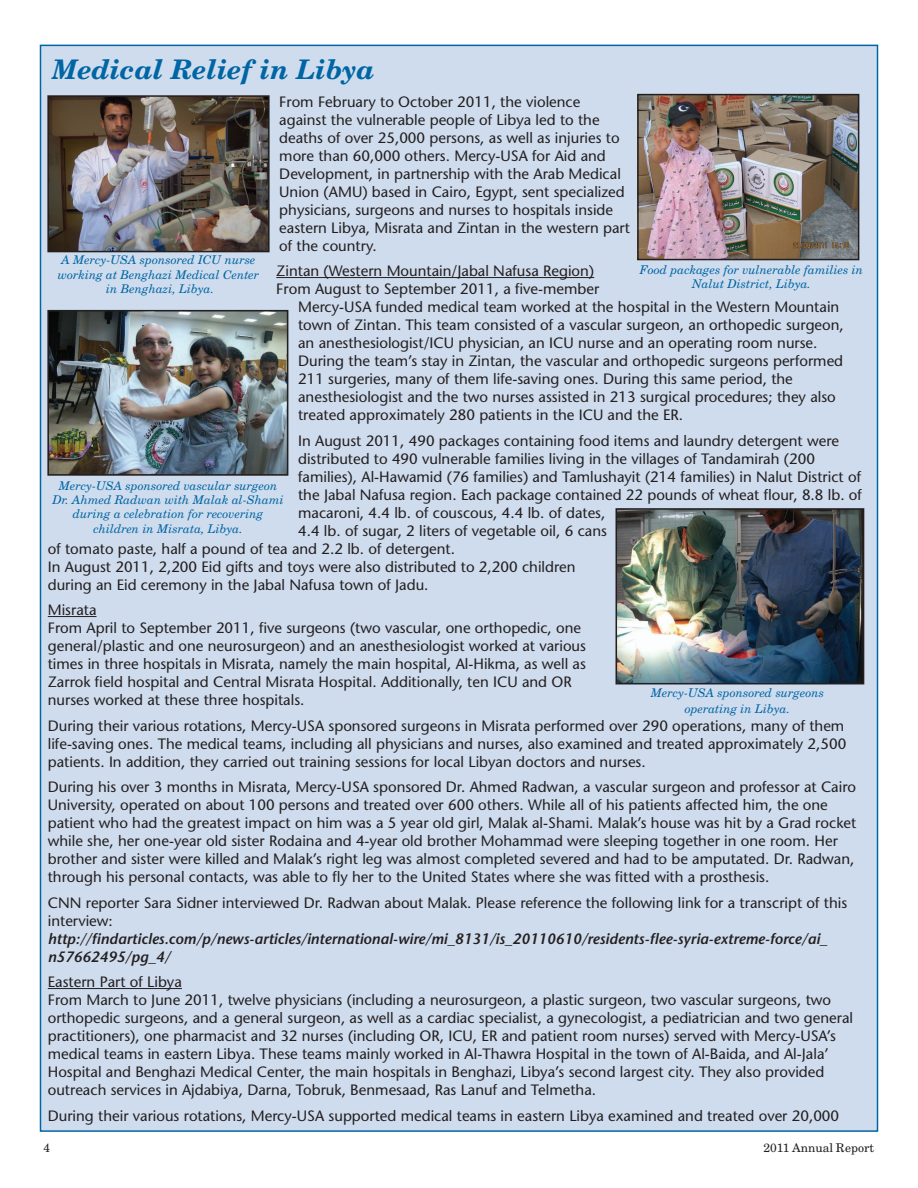
<style>
.page{position:relative;width:918px;height:1188px;background:#fff}
.page>*{position:absolute;margin:0;border:0;box-sizing:border-box;transform-origin:0 0}
.t1{font:italic 700 27px "New Century Schlbk";color:#0065a4}
.t2{font:15px/18px "Stone Sans";color:#231f20}
.t3{font:italic 600 15px/18px "Stone Sans";color:#231f20}
.t4{font:italic 12px/14.4px "New Century Schlbk";color:#0065a4;text-align:center}
.t5{font:12px "New Century Schlbk";color:#231f20}
</style>
<div class="page">
<div style="left:40px;top:45px;width:838px;height:1086px;background:#cfdced"></div>
<hr style="left:276px;top:277px;width:318px;height:1px;background:#231f20">
<hr style="left:48px;top:616px;width:49px;height:1px;background:#231f20">
<hr style="left:48px;top:988px;width:134px;height:1px;background:#231f20">
<img style="left:50px;top:313px;width:235px;height:160px">
<div style="left:47px;top:310px;width:241px;height:166px;border:2px solid #231f20"></div>
<img style="left:619px;top:511px;width:242px;height:170px">
<div style="left:616px;top:508px;width:248px;height:176px;border:2px solid #231f20"></div>
<img style="left:50px;top:98px;width:217px;height:151px">
<div style="left:47px;top:95px;width:223px;height:157px;border:2px solid #231f20"></div>
<img style="left:640px;top:97px;width:216px;height:160px">
<div style="left:637px;top:94px;width:222px;height:166px;border:2px solid #231f20"></div>
<h1 class="t1" style="left:52px;top:52px;width:324px">Medical Relief in Libya</h1>
<p class="t2" style="left:279px;top:92px;width:352px">From February to October 2011, the violence against the vulnerable people of Libya led to the deaths of over 25,000 persons, as well as injuries to more than 60,000 others. Mercy-USA for Aid and Development, in partnership with the Arab Medical Union (AMU) based in Cairo, Egypt, sent specialized physicians, surgeons and nurses to hospitals inside eastern Libya, Misrata and Zintan in the western part of the country.</p>
<p class="t2" style="left:276px;top:262px;width:319px">Zintan (Western Mountain/Jabal Nafusa Region)</p>
<p class="t2" style="left:276px;top:280px;width:324px">From August to September 2011, a five-member</p>
<p class="t2" style="left:298px;top:298px;width:543px">Mercy-USA funded medical team worked at the hospital in the Western Mountain</p>
<p class="t2" style="left:298px;top:316px;width:547px">town of Zintan. This team consisted of a vascular surgeon, an orthopedic surgeon,</p>
<p class="t2" style="left:298px;top:334px;width:521px">an anesthesiologist/ICU physician, an ICU nurse and an operating room nurse.</p>
<p class="t2" style="left:298px;top:352px;width:547px">During the team’s stay in Zintan, the vascular and orthopedic surgeons performed</p>
<p class="t2" style="left:298px;top:370px;width:496px">211 surgeries, many of them life-saving ones. During this same period, the</p>
<p class="t2" style="left:298px;top:388px;width:539px">anesthesiologist and the two nurses assisted in 213 surgical procedures; they also</p>
<p class="t2" style="left:298px;top:406px;width:386px">treated approximately 280 patients in the ICU and the ER.</p>
<p class="t2" style="left:298px;top:431px;width:543px">In August 2011, 490 packages containing food items and laundry detergent were</p>
<p class="t2" style="left:298px;top:449px;width:518px">distributed to 490 vulnerable families living in the villages of Tandamirah (200</p>
<p class="t2" style="left:298px;top:467px;width:564px">families), Al-Hawamid (76 families) and Tamlushayit (214 families) in Nalut District of</p>
<p class="t2" style="left:298px;top:485px;width:565px">the Jabal Nafusa region. Each package contained 22 pounds of wheat flour, 8.8 lb. of</p>
<p class="t2" style="left:298px;top:503px;width:309px">macaroni, 4.4 lb. of couscous, 4.4 lb. of dates,</p>
<p class="t2" style="left:298px;top:521px;width:310px">4.4 lb. of sugar, 2 liters of vegetable oil, 6 cans</p>
<p class="t2" style="left:48px;top:539px;width:409px">of tomato paste, half a pound of tea and 2.2 lb. of detergent.</p>
<p class="t2" style="left:48px;top:557px;width:529px">In August 2011, 2,200 Eid gifts and toys were also distributed to 2,200 children</p>
<p class="t2" style="left:48px;top:575px;width:382px">during an Eid ceremony in the Jabal Nafusa town of Jadu.</p>
<p class="t2" style="left:48px;top:601px;width:540px">Misrata<br>From April to September 2011, five surgeons (two vascular, one orthopedic, one general/plastic and one neurosurgeon) and an anesthesiologist worked at various times in three hospitals in Misrata, namely the main hospital, Al-Hikma, as well as Zarrok field hospital and Central Misrata Hospital. Additionally, ten ICU and OR nurses worked at these three hospitals.</p>
<p class="t2" style="left:48px;top:716px;width:800px">During their various rotations, Mercy-USA sponsored surgeons in Misrata performed over 290 operations, many of them life-saving ones. The medical teams, including all physicians and nurses, also examined and treated approximately 2,500 patients. In addition, they carried out training sessions for local Libyan doctors and nurses.</p>
<p class="t2" style="left:48px;top:778px;width:810px">During his over 3 months in Misrata, Mercy-USA sponsored Dr. Ahmed Radwan, a vascular surgeon and professor at Cairo University, operated on about 100 persons and treated over 600 others. While all of his patients affected him, the one patient who had the greatest impact on him was a 5 year old girl, Malak al-Shami. Malak’s house was hit by a Grad rocket while she, her one-year old sister Rodaina and 4-year old brother Mohammad were sleeping together in one room. Her brother and sister were killed and Malak’s right leg was almost completed severed and had to be amputated. Dr. Radwan, through his personal contacts, was able to fly her to the United States where she was fitted with a prosthesis.</p>
<p class="t2" style="left:48px;top:893px;width:801px">CNN reporter Sara Sidner interviewed Dr. Radwan about Malak. Please reference the following link for a transcript of this interview:</p>
<p class="t3" style="left:48px;top:929px;width:781px">http://findarticles.com/p/news-articles/international-wire/mi_8131/is_20110610/residents-flee-syria-extreme-force/ai_ n57662495/pg_4/</p>
<p class="t2" style="left:48px;top:973px;width:807px">Eastern Part of Libya<br>From March to June 2011, twelve physicians (including a neurosurgeon, a plastic surgeon, two vascular surgeons, two orthopedic surgeons, and a general surgeon, as well as a cardiac specialist, a gynecologist, a pediatrician and two general practitioners), one pharmacist and 32 nurses (including OR, ICU, ER and patient room nurses) served with Mercy-USA’s medical teams in eastern Libya. These teams mainly worked in Al-Thawra Hospital in the town of Al-Baida, and Al-Jala’ Hospital and Benghazi Medical Center, the main hospitals in Benghazi, Libya’s second largest city. They also provided outreach services in Ajdabiya, Darna, Tobruk, Benmesaad, Ras Lanuf and Telmetha.</p>
<p class="t2" style="left:48px;top:1106px;width:793px">During their various rotations, Mercy-USA supported medical teams in eastern Libya examined and treated over 20,000</p>
<p class="t4" style="left:58px;top:252px;width:203px">A Mercy-USA sponsored ICU nurse working at Benghazi Medical Center in Benghazi, Libya.</p>
<p class="t4" style="left:640px;top:262px;width:225px">Food packages for vulnerable families in<br>Nalut District, Libya.</p>
<p class="t4" style="left:52px;top:478px;width:233px">Mercy-USA sponsored vascular surgeon Dr. Ahmed Radwan with Malak al-Shami during a celebration for recovering children in Misrata, Libya.</p>
<p class="t4" style="left:651px;top:684px;width:175px;line-height:16.2px">Mercy-USA sponsored surgeons operating in Libya.</p>
<p class="t5" style="left:44px;top:1140px;width:8px">4</p>
<p class="t5" style="left:764px;top:1140px;width:112px">2011 Annual Report</p>
</div>
